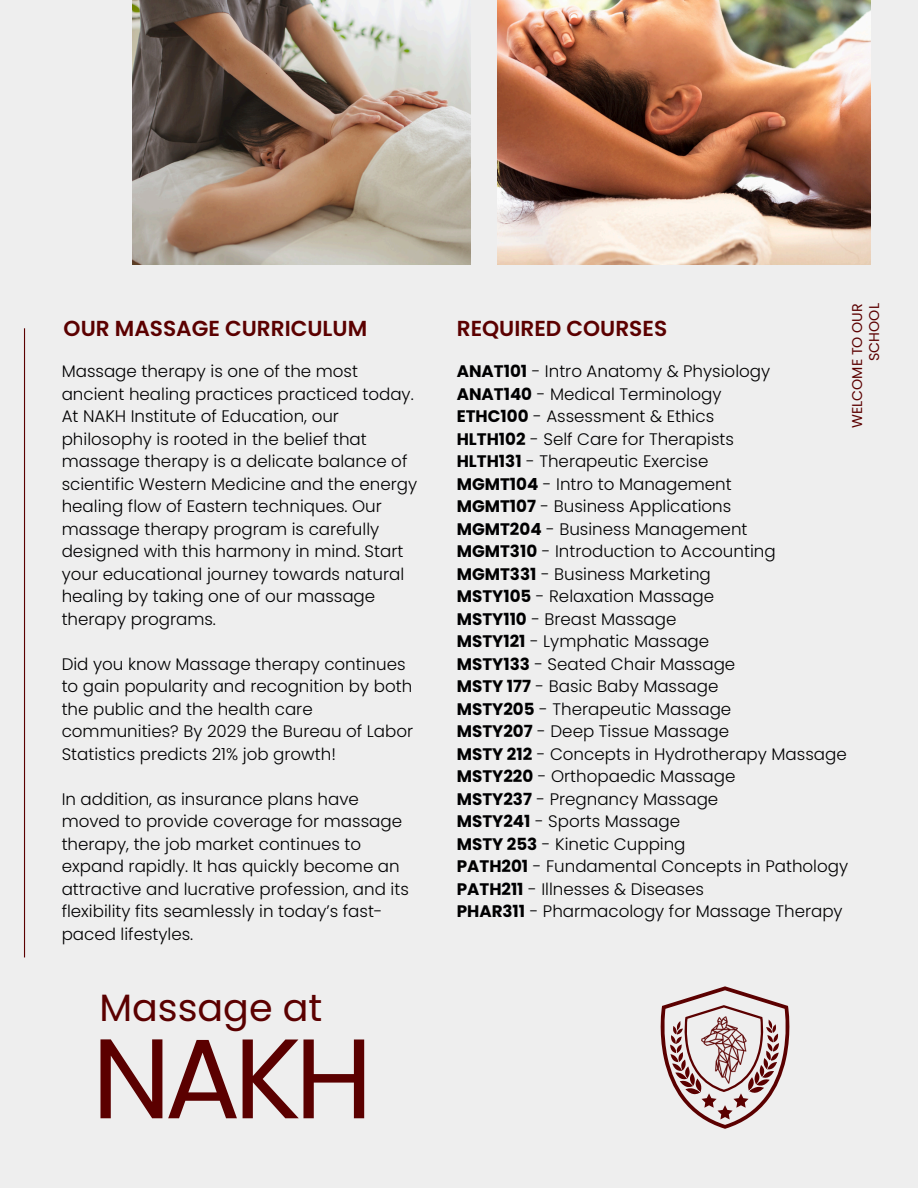
<style>
.page{position:relative;width:918px;height:1188px;background:#eee}
.page>*{position:absolute;margin:0;border:0;box-sizing:border-box;transform-origin:0 0}
.t1{font:113.1px "Poppins";color:#5b0000}
.t2{font:38.1px "Poppins";color:#5b0000}
.t3{font:600 21.75px "Poppins";color:#5b0000}
.t4{font:300 16.65px/22.5px "Poppins";color:#000001}
.t5{font:14.25px/16.8px "Poppins";color:#5b0000;text-align:right}
.s1{font-weight:700}
</style>
<div class="page">
<hr style="left:24px;top:328px;width:1px;height:629px;background:#5b0000">
<img style="left:133px;top:0;width:337px;height:264px">
<img style="left:498px;top:0;width:372px;height:264px">
<svg style="left:660px;top:986px;width:130px;height:143px"></svg>
<img style="left:702px;top:1016px;width:45px;height:68px">
<p class="t3" style="left:64px;top:313px;width:305px">OUR MASSAGE CURRICULUM</p>
<h3 class="t4" style="left:62px;top:360px;width:357px">Massage therapy is one of the most ancient healing practices practiced today.<br>At NAKH Institute of Education, our philosophy is rooted in the belief that massage therapy is a delicate balance of scientific Western Medicine and the energy healing flow of Eastern techniques. Our massage therapy program is carefully designed with this harmony in mind. Start your educational journey towards natural healing by taking one of our massage therapy programs.</h3>
<h4 class="t4" style="left:62px;top:653px;width:353px">Did you know Massage therapy continues to gain popularity and recognition by both the public and the health care communities? By 2029 the Bureau of Labor Statistics predicts 21% job growth!</h4>
<h4 class="t4" style="left:62px;top:788px;width:349px">In addition, as insurance plans have moved to provide coverage for massage therapy, the job market continues to expand rapidly. It has quickly become an attractive and lucrative profession, and its flexibility fits seamlessly in today’s fast&shy;paced lifestyles.</h4>
<p class="t2" style="left:99px;top:981px;width:225px">Massage at</p>
<p class="t1" style="left:92px;top:1000px;width:283px">NAKH</p>
<p class="t5" style="left:849px;top:428px;width:126px;rotate:-90deg">WELCOME TO OUR<br>SCHOOL</p>
<h3 class="t3" style="left:457px;top:313px;width:212px">REQUIRED COURSES</h3>
<h4 class="t4" style="left:457px;top:360px;width:393px"><span class="s1">ANAT101</span> - Intro Anatomy &amp; Physiology<br><span class="s1">ANAT140</span> - Medical Terminology<br><span class="s1">ETHC100</span> - Assessment &amp; Ethics<br><span class="s1">HLTH102</span> - Self Care for Therapists<br><span class="s1">HLTH131</span> - Therapeutic Exercise<br><span class="s1">MGMT104</span> - Intro to Management<br><span class="s1">MGMT107</span> - Business Applications<br><span class="s1">MGMT204</span> - Business Management<br><span class="s1">MGMT310</span> - Introduction to Accounting<br><span class="s1">MGMT331</span> - Business Marketing<br><span class="s1">MSTY105</span> - Relaxation Massage<br><span class="s1">MSTY110</span> - Breast Massage<br><span class="s1">MSTY121</span> - Lymphatic Massage<br><span class="s1">MSTY133</span> - Seated Chair Massage<br><span class="s1">MSTY 177</span> - Basic Baby Massage<br><span class="s1">MSTY205</span> - Therapeutic Massage<br><span class="s1">MSTY207</span> - Deep Tissue Massage<br><span class="s1">MSTY 212</span> - Concepts in Hydrotherapy Massage<br><span class="s1">MSTY220</span> - Orthopaedic Massage<br><span class="s1">MSTY237</span> - Pregnancy Massage<br><span class="s1">MSTY241</span> - Sports Massage<br><span class="s1">MSTY 253</span> - Kinetic Cupping<br><span class="s1">PATH201</span> - Fundamental Concepts in Pathology<br><span class="s1">PATH211</span> - Illnesses &amp; Diseases<br><span class="s1">PHAR311</span> - Pharmacology for Massage Therapy</h4>
</div>
